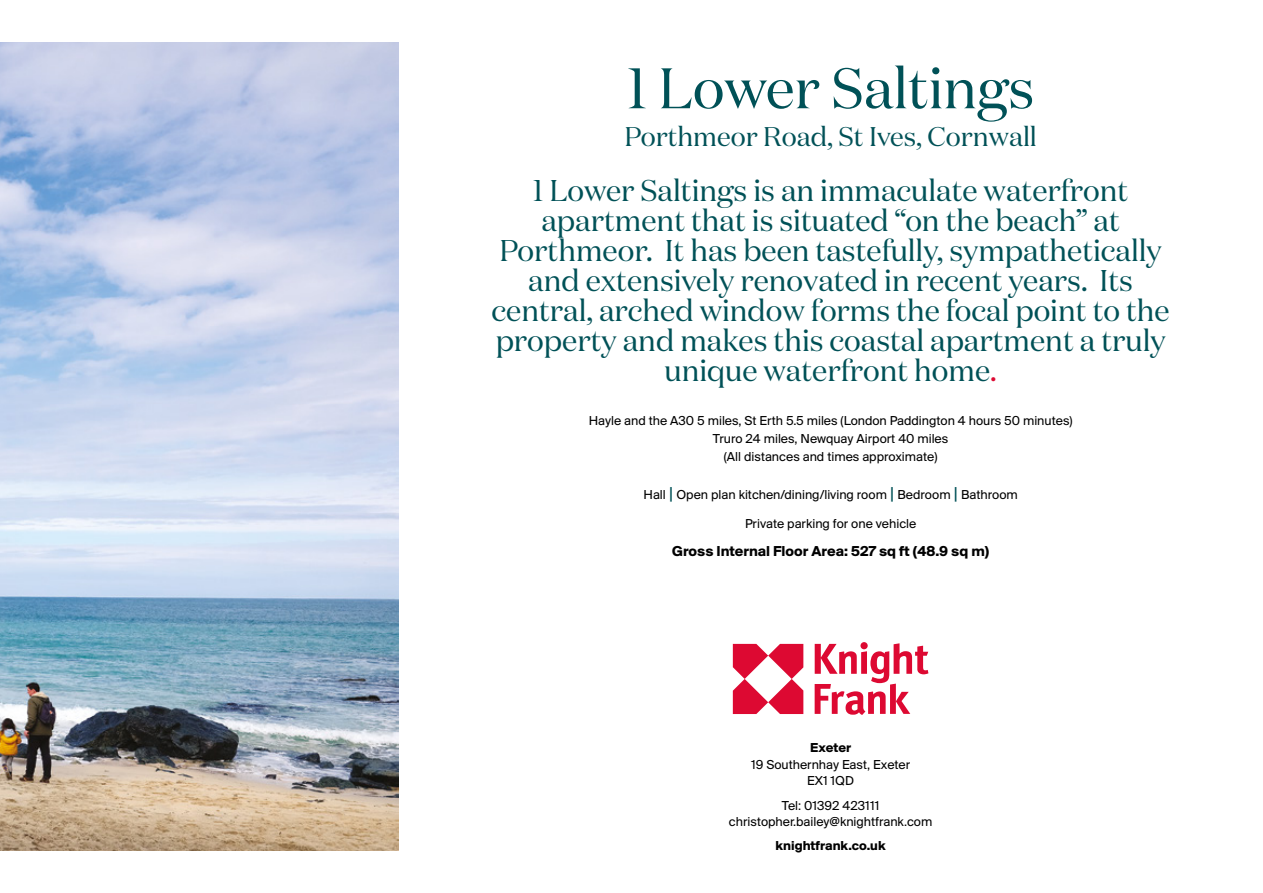
<style>
.page{position:relative;width:1263px;height:893px;background:#fff}
.page>*{position:absolute;margin:0;border:0;box-sizing:border-box;transform-origin:0 0}
.t1{font:57px "Domaine Disp";color:#005157}
.t2{font:30px/30px "Domaine Disp";color:#005157;text-align:center}
.t3{font:27px "Domaine Disp";color:#005157}
.t4{font:700 15px "Suisse BP Intl";color:#000}
.t5{font:13.5px/18px "Suisse BP Intl";color:#000;text-align:center}
.t6{font:700 13.5px "Suisse BP Intl";color:#000}
.s1{color:#dd0932}
.s2{font-size:19.5px;color:#005157}
</style>
<div class="page">
<img style="left:0;top:43px;width:398px;height:807px">
<svg style="left:733px;top:642px;width:195px;height:73px"></svg>
<h1 class="t1" style="left:627px;top:53px;width:409px">1 Lower Saltings</h1>
<h3 class="t3" style="left:624px;top:120px;width:414px">Porthmeor Road, St Ives, Cornwall</h3>
<p class="t2" style="left:492px;top:176px;width:680px">1 Lower Saltings is an immaculate waterfront apartment that is situated “on the beach” at Porthmeor. It has been tastefully, sympathetically and extensively renovated in recent years. Its central, arched window forms the focal point to the property and makes this coastal apartment a truly unique waterfront home<span class="s1">.</span></p>
<p class="t5" style="left:589px;top:411px;width:485px">Hayle and the A30 5 miles, St Erth 5.5 miles (London Paddington 4 hours 50 minutes)<br>Truro 24 miles, Newquay Airport 40 miles<br>(All distances and times approximate)</p>
<p class="t5" style="left:643px;top:479px;width:376px;line-height:29.5px">Hall <span class="s2">|</span> Open plan kitchen/dining/living room <span class="s2">|</span> Bedroom <span class="s2">|</span> Bathroom<br>Private parking for one vehicle</p>
<p class="t4" style="left:672px;top:543px;width:319px">Gross Internal Floor Area: 527 sq ft (48.9 sq m)</p>
<p class="t6" style="left:810px;top:740px;width:42px">Exeter</p>
<p class="t5" style="left:751px;top:756px;width:161px;line-height:16.2px">19 Southernhay East, Exeter<br>EX1 1QD</p>
<p class="t5" style="left:729px;top:797px;width:205px;line-height:16.2px">Tel: 01392 423111 christopher.bailey@knightfrank.com</p>
<p class="t6" style="left:775px;top:838px;width:112px">knightfrank.co.uk</p>
</div>
